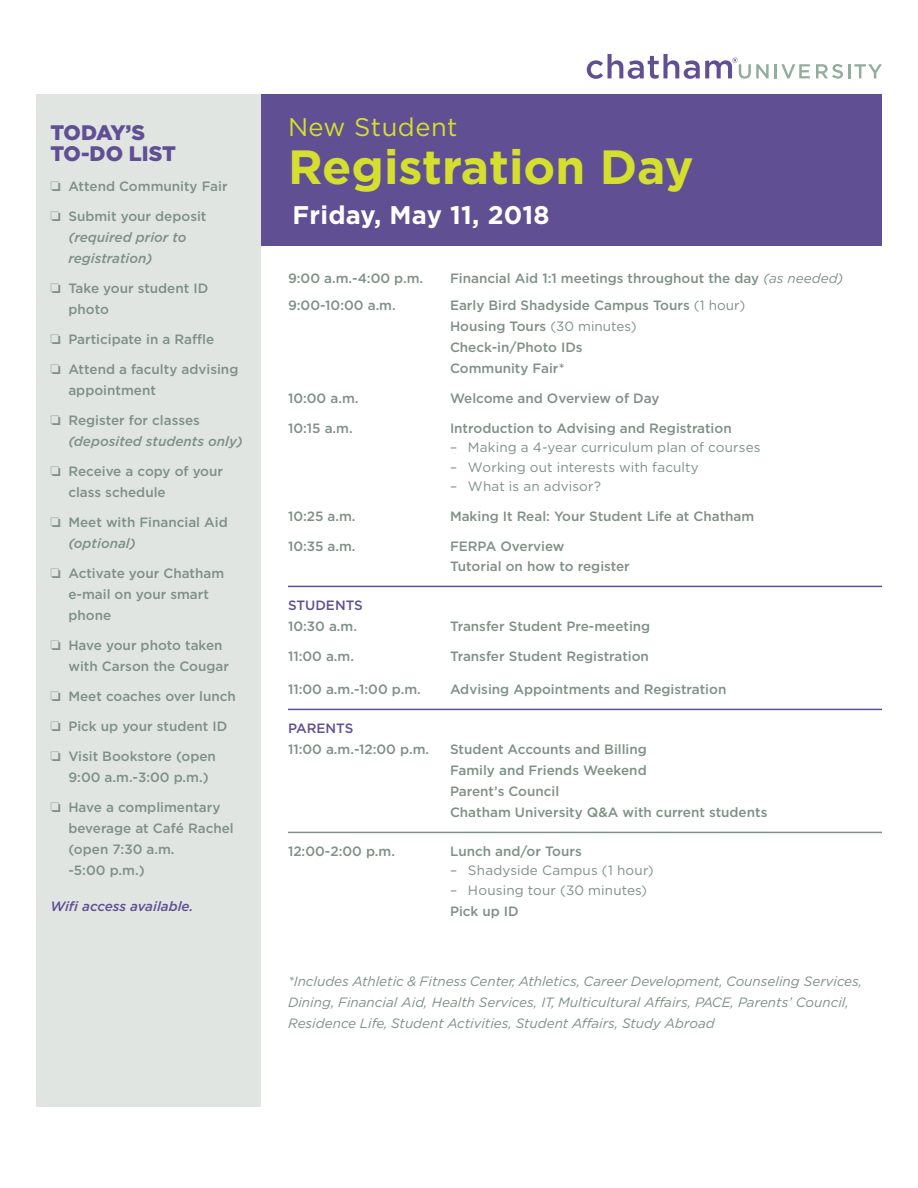
<style>
.page{position:relative;width:918px;height:1188px;background:#fff}
.page>*{position:absolute;margin:0;border:0;box-sizing:border-box;transform-origin:0 0}
.t1{font:700 48px "Gotham";color:#d5df2e}
.t2{font:700 25.5px "Gotham";letter-spacing:.01em;color:#fff}
.t3{font:25.5px "Gotham";letter-spacing:.02em;color:#d5df2e}
.event{font:900 21px/21px "Gotham";letter-spacing:-.02em;color:#614f93}
.event-2{font:500 13.5px/21px "Gotham";color:#7f9086}
.event-3{font:italic 13.5px/21px "Gotham";color:#7f9086}
.event_indent{font:13.5px "Gotham";letter-spacing:.01em;color:#7f9086}
.t4{font:italic 500 13.5px/21px "Gotham";color:#7f9086}
.event_indent-2{font:500 13.5px "Gotham";color:#7f9086}
.event-4{font:italic 500 13.5px "Gotham";color:#614f93}
.event-5{font:500 13.5px "Gotham";color:#614f93}
.s1{font-style:normal}
.s2{font-style:italic}
.s3{font-weight:400;font-style:italic}
.s4{font-weight:400}
</style>
<div class="page">
<div style="left:261px;top:94px;width:621px;height:152px;background:#614f93"></div>
<hr style="left:288px;top:586px;width:594px;height:1px;background:#614f93">
<hr style="left:288px;top:709px;width:594px;height:1px;background:#614f93">
<hr style="left:288px;top:832px;width:594px;height:1px;background:#7f9086">
<div style="left:36px;top:94px;width:225px;height:1013px;background:#e0e5e2"></div>
<hr style="left:774px;top:64px;width:3px;height:14px;background:#92ac9d">
<svg style="left:781px;top:64px;width:29px;height:15px"></svg>
<svg style="left:816px;top:64px;width:27px;height:15px"></svg>
<hr style="left:848px;top:64px;width:3px;height:14px;background:#92ac9d">
<svg style="left:854px;top:64px;width:28px;height:14px"></svg>
<svg style="left:587px;top:54px;width:182px;height:25px"></svg>
<p class="event" style="left:50px;top:121px;width:127px">TODAY’S<br>TO-DO LIST</p>
<p class="event-2" style="left:50px;top:175px;width:179px">❏ Attend Community Fair</p>
<p class="t4" style="left:68px;top:205px;width:140px;text-indent:-18px">❏ <span class="s1">Submit your deposit </span>(required prior to registration)</p>
<p class="event-2" style="left:68px;top:277px;width:141px;text-indent:-18px">❏ Take your student ID photo</p>
<p class="event-2" style="left:50px;top:328px;width:165px">❏ Participate in a Raffle</p>
<p class="event-2" style="left:68px;top:358px;width:171px;text-indent:-18px">❏ Attend a faculty advising appointment</p>
<p class="t4" style="left:68px;top:409px;width:176px;text-indent:-18px">❏ <span class="s1">Register for classes </span>(deposited students only)</p>
<p class="event-2" style="left:68px;top:460px;width:156px;text-indent:-18px">❏ Receive a copy of your class schedule</p>
<p class="event-2" style="left:68px;top:511px;width:161px;text-indent:-18px">❏ Meet with Financial Aid <span class="s2">(optional)</span></p>
<p class="event-2" style="left:68px;top:562px;width:157px;text-indent:-18px">❏ Activate your Chatham e-mail on your smart phone</p>
<p class="event-2" style="left:68px;top:634px;width:162px;text-indent:-18px">❏ Have your photo taken with Carson the Cougar</p>
<p class="event-2" style="left:50px;top:685px;width:187px">❏ Meet coaches over lunch</p>
<p class="event-2" style="left:50px;top:715px;width:178px">❏ Pick up your student ID</p>
<p class="event-2" style="left:68px;top:745px;width:149px;text-indent:-18px">❏ Visit Bookstore (open<br>9:00 a.m.-3:00 p.m.)</p>
<p class="event-2" style="left:68px;top:796px;width:167px;text-indent:-18px">❏ Have a complimentary beverage at Café Rachel (open 7:30 a.m.<br>-5:00 p.m.)</p>
<p class="event-4" style="left:50px;top:898px;width:145px">Wifi access available.</p>
<p class="t3" style="left:288px;top:112px;width:171px">New Student</p>
<p class="t1" style="left:288px;top:139px;width:407px">Registration Day</p>
<p class="t2" style="left:292px;top:200px;width:259px">Friday, May 11, 2018</p>
<p class="event-2" style="left:288px;top:267px;width:137px">9:00 a.m.-4:00 p.m.</p>
<p class="event-2" style="left:450px;top:267px;width:395px">Financial Aid 1:1 meetings throughout the day <span class="s3">(as needed)</span></p>
<p class="event-2" style="left:288px;top:294px;width:109px">9:00-10:00 a.m.</p>
<p class="event-2" style="left:450px;top:294px;width:297px">Early Bird Shadyside Campus Tours <span class="s4">(1 hour)<br></span>Housing Tours <span class="s4">(30 minutes)<br></span>Check-in/Photo IDs<br>Community Fair*</p>
<p class="event-2" style="left:288px;top:387px;width:72px">10:00 a.m.</p>
<p class="event-2" style="left:450px;top:387px;width:211px">Welcome and Overview of Day</p>
<p class="event-2" style="left:288px;top:417px;width:66px">10:15 a.m.</p>
<p class="event-2" style="left:450px;top:417px;width:283px">Introduction to Advising and Registration</p>
<p class="event_indent" style="left:450px;top:440px;width:312px">– Making a 4-year curriculum plan of courses</p>
<p class="event_indent" style="left:450px;top:459px;width:250px">– Working out interests with faculty</p>
<p class="event_indent" style="left:450px;top:479px;width:153px">– What is an advisor?</p>
<p class="event-2" style="left:288px;top:506px;width:69px">10:25 a.m.</p>
<p class="event-2" style="left:450px;top:506px;width:306px">Making It Real: Your Student Life at Chatham</p>
<p class="event-2" style="left:288px;top:536px;width:69px">10:35 a.m.</p>
<p class="event-2" style="left:450px;top:536px;width:116px">FERPA Overview</p>
<p class="event_indent-2" style="left:450px;top:558px;width:181px">Tutorial on how to register</p>
<p class="event-5" style="left:288px;top:597px;width:76px">STUDENTS</p>
<p class="event-2" style="left:288px;top:615px;width:71px">10:30 a.m.</p>
<p class="event-2" style="left:450px;top:615px;width:202px">Transfer Student Pre-meeting</p>
<p class="event-2" style="left:288px;top:645px;width:68px">11:00 a.m.</p>
<p class="event-2" style="left:450px;top:645px;width:200px">Transfer Student Registration</p>
<p class="event-2" style="left:288px;top:678px;width:134px">11:00 a.m.-1:00 p.m.</p>
<p class="event-2" style="left:450px;top:678px;width:278px">Advising Appointments and Registration</p>
<p class="event-5" style="left:288px;top:720px;width:67px">PARENTS</p>
<p class="event-2" style="left:288px;top:738px;width:143px">11:00 a.m.-12:00 p.m.</p>
<p class="event-2" style="left:450px;top:738px;width:198px">Student Accounts and Billing</p>
<p class="event-2" style="left:450px;top:759px;width:319px">Family and Friends Weekend<br>Parent’s Council<br>Chatham University Q&amp;A with current students</p>
<p class="event-2" style="left:288px;top:840px;width:109px">12:00-2:00 p.m.</p>
<p class="event-2" style="left:450px;top:840px;width:133px">Lunch and/or Tours</p>
<p class="event_indent" style="left:450px;top:863px;width:205px">– Shadyside Campus (1 hour)</p>
<p class="event_indent" style="left:450px;top:882px;width:198px">– Housing tour (30 minutes)</p>
<p class="event-2" style="left:450px;top:900px;width:70px">Pick up ID</p>
<p class="event-3" style="left:288px;top:971px;width:576px">*Includes Athletic &amp; Fitness Center, Athletics, Career Development, Counseling Services,<br>Dining, Financial Aid, Health Services, IT, Multicultural Affairs, PACE, Parents’ Council,<br>Residence Life, Student Activities, Student Affairs, Study Abroad</p>
</div>
